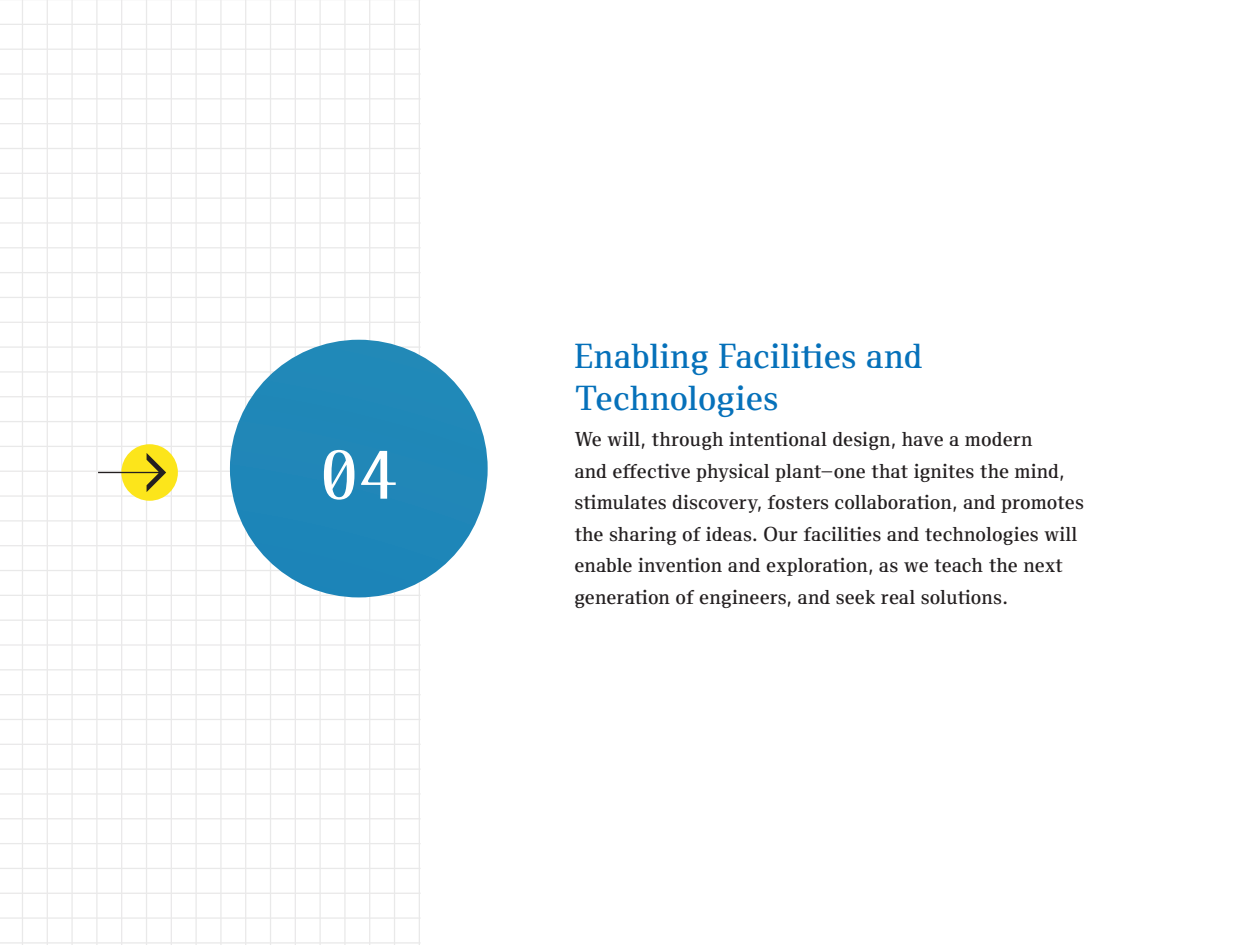
<style>
.page{position:relative;width:1260px;height:945px;background:#fff}
.page>*{position:absolute;margin:0;border:0;box-sizing:border-box;transform-origin:0 0}
.t1{font:65.45px "Fleya";color:#fff}
.t2{font:33.25px/42px "Fleya";color:#0671ba}
.t3{font:19.25px/31.5px "Fleya";color:#231f20}
</style>
<div class="page">
<svg style="left:0;top:0;width:421px;height:945px"></svg>
<div style="left:230px;top:340px;width:258px;height:257px;background:#1f87b8;border-radius:129px"></div>
<div style="left:121px;top:444px;width:57px;height:57px;background:#fce51b;border-radius:50%"></div>
<svg style="left:98px;top:453px;width:68px;height:39px"></svg>
<h1 class="t1" style="left:320px;top:433px;width:80px">04</h1>
<h2 class="t2" style="left:574px;top:335px;width:350px">Enabling Facilities and<br>Technologies</h2>
<p class="t3" style="left:574px;top:424px;width:511px">We will, through intentional design, have a modern<br>and effective physical plant—one that ignites the mind, stimulates discovery, fosters collaboration, and promotes the sharing of ideas. Our facilities and technologies will enable invention and exploration, as we teach the next generation of engineers, and seek real solutions.</p>
</div>
